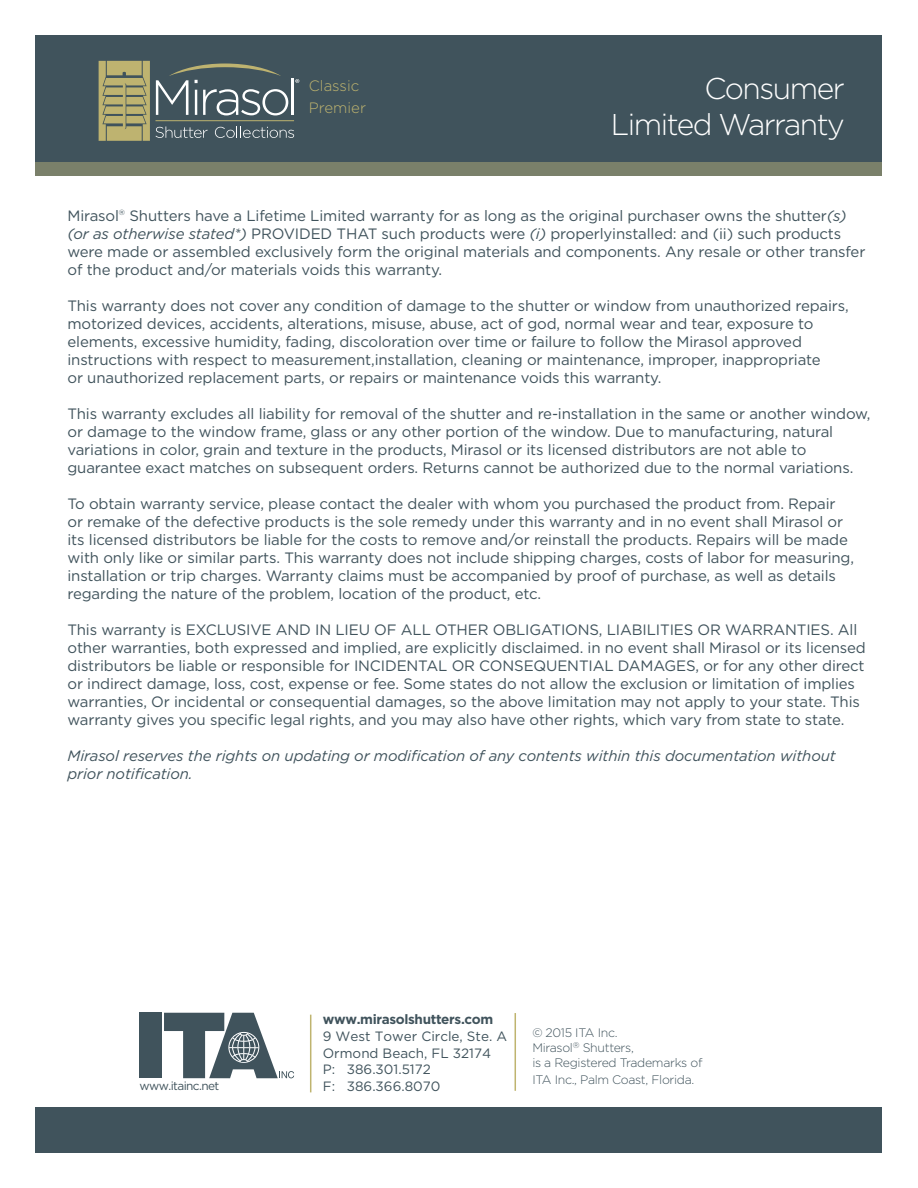
<style>
.page{position:relative;width:918px;height:1188px;background:#fff}
.page>*{position:absolute;margin:0;border:0;box-sizing:border-box;transform-origin:0 0}
.t1{font:300 30px/36px "Gotham";letter-spacing:-.05em;color:#fff;text-align:right}
.t2{font:15px/18px "Gotham";letter-spacing:-.01em;color:#40535c}
.t3{font:italic 15px/18px "Gotham";letter-spacing:-.01em;color:#40535c}
.t4{font:300 15px/21.6px "Gotham";color:#bfb46f}
.t5{font:13.5px/16.8px "Gotham";color:#40535c}
.t6{font:700 13.5px "Gotham";letter-spacing:-.025em;color:#40535c}
.t7{font:300 12.3px/15px "Gotham";letter-spacing:-.025em;color:#40535c}
.t8{font:11.85px "Gotham";letter-spacing:-.05em;color:#40535c}
.s1{font-style:italic}
</style>
<div class="page">
<div style="left:36px;top:162px;width:846px;height:14px;background:#7a806a"></div>
<div style="left:36px;top:1107px;width:846px;height:45px;background:#40535c"></div>
<div style="left:36px;top:36px;width:846px;height:126px;background:#40535c"></div>
<hr style="left:515px;top:1013px;width:1px;height:78px;background:#bfb46f">
<svg style="left:99px;top:61px;width:200px;height:80px"></svg>
<div style="left:140px;top:1013px;width:22px;height:65px;background:#40535c"></div>
<svg style="left:164px;top:1013px;width:130px;height:65px"></svg>
<hr style="left:310px;top:1015px;width:1px;height:77px;background:#bfb46f">
<p class="t4" style="left:309px;top:75px;width:59px">Classic<br>Premier</p>
<h1 class="t1" style="left:611px;top:70px;width:236px">Consumer<br>Limited Warranty</h1>
<p class="t2" style="left:68px;top:207px;width:799px">Mirasol<sup>®</sup> Shutters have a Lifetime Limited warranty for as long as the original purchaser owns the shutter<span class="s1">(s) (or as otherwise stated*)</span> PROVIDED THAT such products were <span class="s1">(i)</span> properlyinstalled: and (ii) such products were made or assembled exclusively form the original materials and components. Any resale or other transfer of the product and/or materials voids this warranty.</p>
<p class="t2" style="left:68px;top:297px;width:783px">This warranty does not cover any condition of damage to the shutter or window from unauthorized repairs, motorized devices, accidents, alterations, misuse, abuse, act of god, normal wear and tear, exposure to elements, excessive humidity, fading, discoloration over time or failure to follow the Mirasol approved instructions with respect to measurement,installation, cleaning or maintenance, improper, inappropriate<br>or unauthorized replacement parts, or repairs or maintenance voids this warranty.</p>
<p class="t2" style="left:68px;top:405px;width:805px">This warranty excludes all liability for removal of the shutter and re-installation in the same or another window, or damage to the window frame, glass or any other portion of the window. Due to manufacturing, natural variations in color, grain and texture in the products, Mirasol or its licensed distributors are not able to guarantee exact matches on subsequent orders. Returns cannot be authorized due to the normal variations.</p>
<p class="t2" style="left:68px;top:495px;width:788px">To obtain warranty service, please contact the dealer with whom you purchased the product from. Repair or remake of the defective products is the sole remedy under this warranty and in no event shall Mirasol or its licensed distributors be liable for the costs to remove and/or reinstall the products. Repairs will be made with only like or similar parts. This warranty does not include shipping charges, costs of labor for measuring, installation or trip charges. Warranty claims must be accompanied by proof of purchase, as well as details regarding the nature of the problem, location of the product, etc.</p>
<p class="t2" style="left:68px;top:621px;width:800px">This warranty is EXCLUSIVE AND IN LIEU OF ALL OTHER OBLIGATIONS, LIABILITIES OR WARRANTIES. All other warranties, both expressed and implied, are explicitly disclaimed. in no event shall Mirasol or its licensed distributors be liable or responsible for INCIDENTAL OR CONSEQUENTIAL DAMAGES, or for any other direct or indirect damage, loss, cost, expense or fee. Some states do not allow the exclusion or limitation of implies warranties, Or incidental or consequential damages, so the above limitation may not apply to your state. This warranty gives you specific legal rights, and you may also have other rights, which vary from state to state.</p>
<p class="t3" style="left:68px;top:747px;width:770px">Mirasol reserves the rights on updating or modification of any contents within this documentation without prior notification.</p>
<p class="t6" style="left:323px;top:1011px;width:172px">www.mirasolshutters.com</p>
<p class="t5" style="left:323px;top:1027px;width:186px">9 West Tower Circle, Ste. A<br>Ormond Beach, FL 32174<br>P: 386.301.5172</p>
<p class="t8" style="left:140px;top:1079px;width:81px">www.itainc.net</p>
<p class="t5" style="left:323px;top:1078px;width:119px">F: 386.366.8070</p>
<p class="t7" style="left:532px;top:1025px;width:172px">© 2015 ITA Inc.<br>Mirasol<sup>®</sup> Shutters,<br>is a Registered Trademarks of</p>
<p class="t7" style="left:532px;top:1072px;width:164px">ITA Inc., Palm Coast, Florida.</p>
</div>
